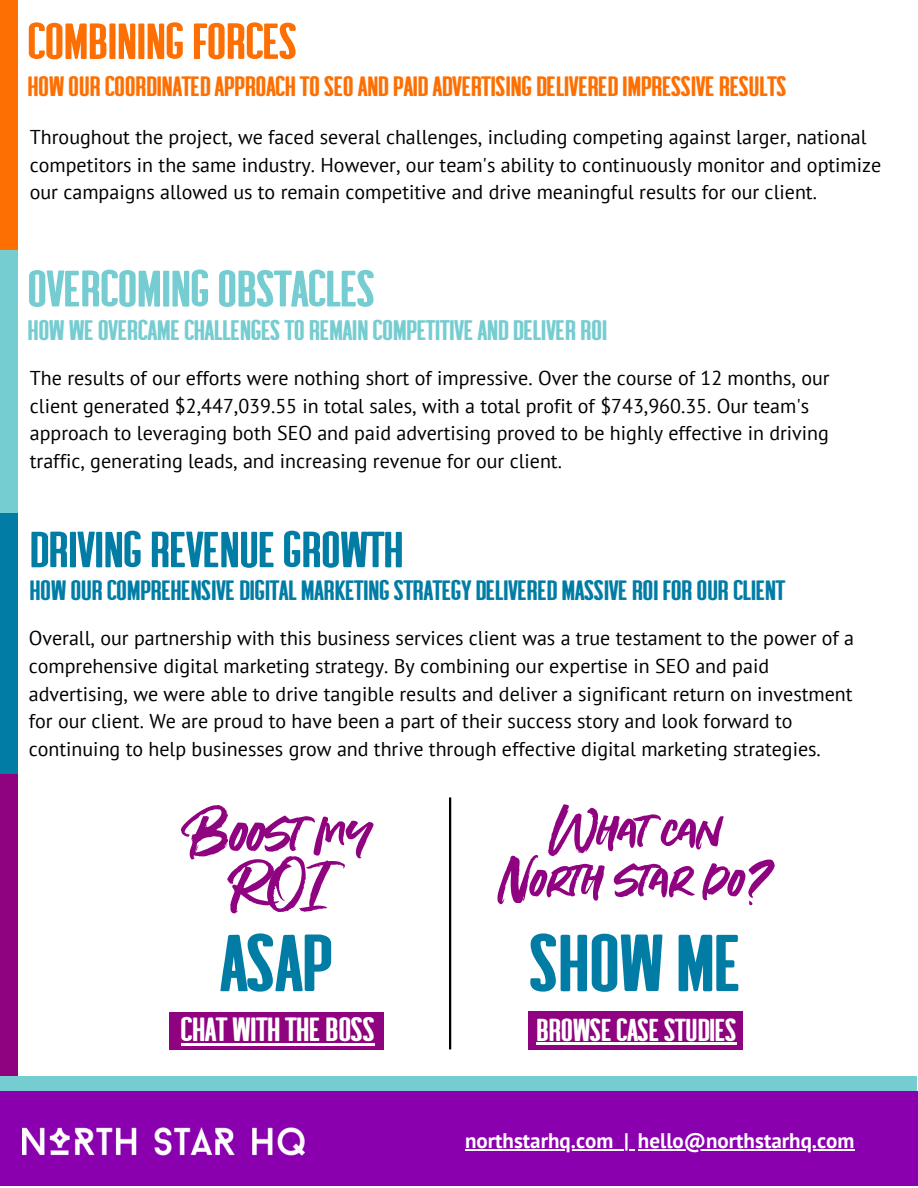
<style>
.page{position:relative;width:918px;height:1188px;background:#fff}
.page>*{position:absolute;margin:0;border:0;box-sizing:border-box;transform-origin:0 0}
.t1{font:81.6px "Summer Loving Solid";color:#8f0280}
.t2{font:80.7px "Summer Loving Sans";color:#007ca5}
.t3{font:76.35px "Summer Loving Solid";color:#8f0280}
.t4{font:51.3px "Summer Loving Sans";color:#75ccd1}
.t5{font:50.7px "Summer Loving Sans";color:#007ca5}
.t6{font:50.7px "Summer Loving Sans";color:#fd6f02}
.t7{font:33.6px "Summer Loving Sans";color:#fff}
.t8{font:31.65px "Summer Loving Sans";color:#fff}
.t9{font:28.35px "Summer Loving Sans";color:#75ccd1}
.t10{font:28.05px "Summer Loving Sans";color:#fd6f02}
.t11{font:28.05px "Summer Loving Sans";color:#007ca5}
.t12{font:700 21px "PT Sans";color:#fff}
.t13{font:19.95px/27.6px "PT Sans";color:#000}
</style>
<div class="page">
<div style="left:0;top:0;width:17px;height:258px;background:#fd6f02"></div>
<div style="left:0;top:250px;width:17px;height:280px;background:#75ccd1"></div>
<div style="left:0;top:513px;width:17px;height:266px;background:#007ca5"></div>
<div style="left:0;top:774px;width:17px;height:309px;background:#8f0280"></div>
<div style="left:0;top:1077px;width:917px;height:21px;background:#75ccd1"></div>
<div style="left:0;top:1092px;width:918px;height:94px;background:#8a00ae"></div>
<img style="left:22px;top:1127px;width:283px;height:29px">
<div style="left:170px;top:1012px;width:213px;height:38px;background:#8f0280"></div>
<div style="left:529px;top:1011px;width:213px;height:38px;background:#8f0280"></div>
<hr style="left:449px;top:797px;width:2px;height:252px;background:#000">
<hr style="left:465px;top:1149px;width:148px;height:1px;background:#fff">
<svg style="left:613px;top:1149px;width:21px;height:1px"></svg>
<hr style="left:638px;top:1149px;width:217px;height:1px;background:#fff">
<hr style="left:181px;top:1043px;width:194px;height:3px;background:#fff">
<hr style="left:537px;top:1042px;width:200px;height:3px;background:#fff">
<h3 class="t6" style="left:28px;top:12px;width:271px">COMBINING FORCES</h3>
<h3 class="t10" style="left:28px;top:70px;width:760px">HOW OUR COORDINATED APPROACH TO SEO AND PAID ADVERTISING DELIVERED IMPRESSIVE RESULTS</h3>
<p class="t13" style="left:30px;top:123px;width:853px">Throughout the project, we faced several challenges, including competing against larger, national competitors in the same industry. However, our team's ability to continuously monitor and optimize our campaigns allowed us to remain competitive and drive meaningful results for our client.</p>
<h3 class="t4" style="left:28px;top:259px;width:349px">OVERCOMING OBSTACLES</h3>
<h3 class="t9" style="left:28px;top:313px;width:581px">HOW WE OVERCAME CHALLENGES TO REMAIN COMPETITIVE AND DELIVER ROI</h3>
<p class="t13" style="left:30px;top:364px;width:801px">The results of our efforts were nothing short of impressive. Over the course of 12 months, our client generated $2,447,039.55 in total sales, with a total profit of $743,960.35. Our team's approach to leveraging both SEO and paid advertising proved to be highly effective in driving traffic, generating leads, and increasing revenue for our client.</p>
<h3 class="t5" style="left:30px;top:520px;width:375px">DRIVING REVENUE GROWTH</h3>
<h3 class="t11" style="left:30px;top:574px;width:757px">HOW OUR COMPREHENSIVE DIGITAL MARKETING STRATEGY DELIVERED MASSIVE ROI FOR OUR CLIENT</h3>
<p class="t13" style="left:29px;top:624px;width:827px">Overall, our partnership with this business services client was a true testament to the power of a comprehensive digital marketing strategy. By combining our expertise in SEO and paid advertising, we were able to drive tangible results and deliver a significant return on investment for our client. We are proud to have been a part of their success story and look forward to continuing to help businesses grow and thrive through effective digital marketing strategies.</p>
<h1 class="t1" style="left:181px;top:775px;width:192px">Boostmy</h1>
<h1 class="t1" style="left:228px;top:828px;width:98px">ROI</h1>
<h3 class="t3" style="left:549px;top:776px;width:174px">What can</h3>
<h3 class="t3" style="left:499px;top:825px;width:275px">North stardo?</h3>
<h2 class="t2" style="left:221px;top:916px;width:113px">ASAP</h2>
<h2 class="t2" style="left:530px;top:916px;width:212px">SHOW ME</h2>
<h3 class="t7" style="left:181px;top:1010px;width:196px">CHAT WITH THE BOSS</h3>
<h3 class="t8" style="left:537px;top:1011px;width:202px">BROWSE CASE STUDIES</h3>
<p class="t12" style="left:465px;top:1127px;width:391px">northstarhq.com | hello@northstarhq.com</p>
</div>
